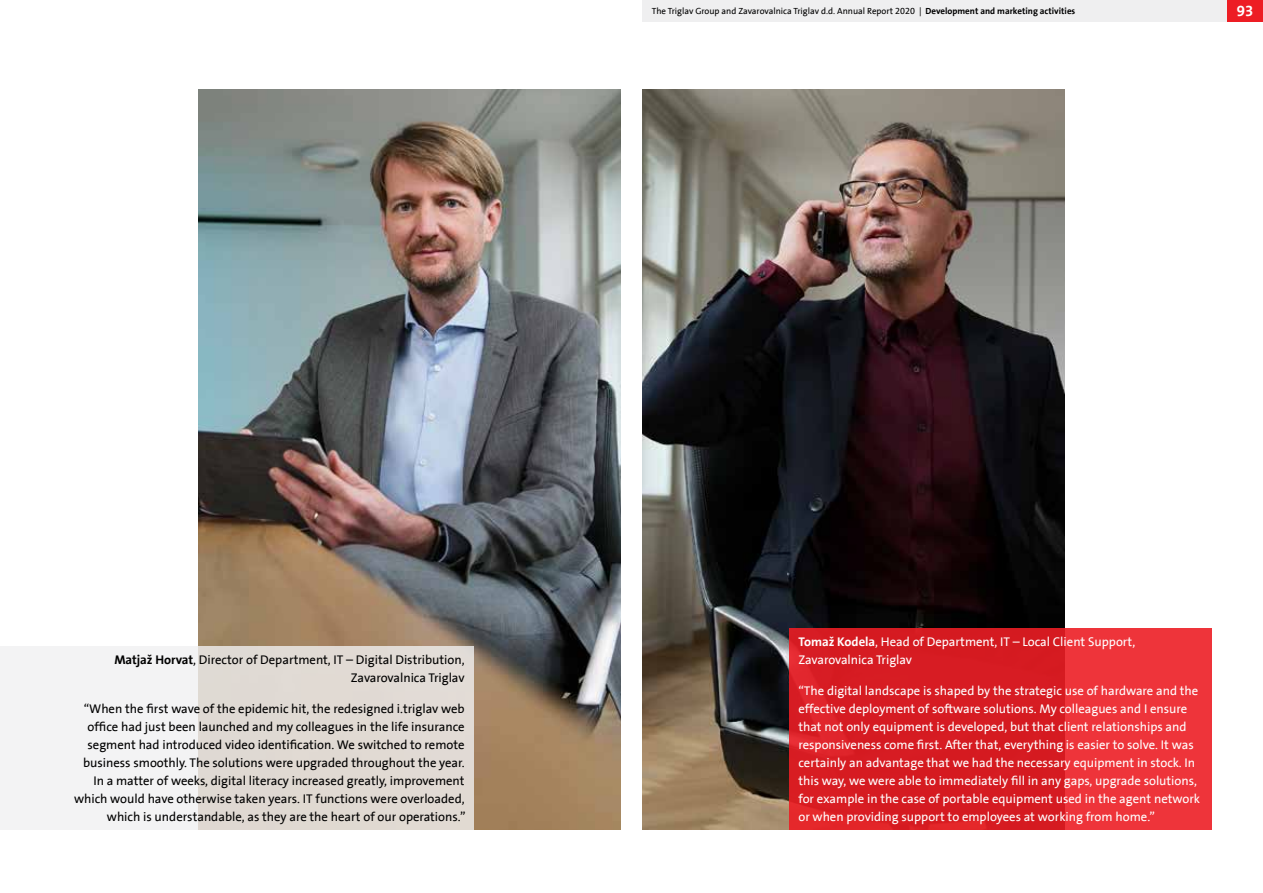
<style>
.page{position:relative;width:1263px;height:893px;background:#fff}
.page>*{position:absolute;margin:0;border:0;box-sizing:border-box;transform-origin:0 0}
.t1{font:700 15px "Triglav The Sans";color:#fff}
.t2{font:12.75px/18px "Triglav The Sans";color:#fff}
.t3{font:12.75px/18px "Triglav The Sans";color:#000;text-align:right}
.t4{font:9px "Triglav The Sans";color:#000}
.s1{font-weight:700}
</style>
<div class="page">
<div style="left:642px;top:0;width:621px;height:21px;background:#efeff0"></div>
<div style="left:1227px;top:0;width:36px;height:21px;background:#ed1d24"></div>
<img style="left:642px;top:89px;width:422px;height:740px">
<img style="left:199px;top:89px;width:422px;height:740px">
<svg style="left:0;top:646px;width:473px;height:183px;fill:#e1dbd5"></svg>
<svg style="left:790px;top:628px;width:422px;height:201px;background:#df242a"></svg>
<p class="t4" style="left:652px;top:6px;width:425px">The Triglav Group and Zavarovalnica Triglav d.d. Annual Report 2020 | <span class="s1">Development and marketing activities</span></p>
<p class="t1" style="left:1237px;top:3px;width:18px">93</p>
<p class="t3" style="left:114px;top:651px;width:352px"><span class="s1">Matjaž Horvat</span>, Director of Department, IT – Digital Distribution,<br>Zavarovalnica Triglav</p>
<p class="t3" style="left:74px;top:700px;width:393px">“When the first wave of the epidemic hit, the redesigned i.triglav web office had just been launched and my colleagues in the life insurance segment had introduced video identification. We switched to remote business smoothly. The solutions were upgraded throughout the year.<br>In a matter of weeks, digital literacy increased greatly, improvement which would have otherwise taken years. IT functions were overloaded, which is understandable, as they are the heart of our operations.”</p>
<p class="t2" style="left:798px;top:633px;width:338px"><span class="s1">Tomaž Kodela</span>, Head of Department, IT – Local Client Support,<br>Zavarovalnica Triglav</p>
<p class="t2" style="left:798px;top:682px;width:403px">“The digital landscape is shaped by the strategic use of hardware and the effective deployment of software solutions. My colleagues and I ensure that not only equipment is developed, but that client relationships and responsiveness come first. After that, everything is easier to solve. It was certainly an advantage that we had the necessary equipment in stock. In this way, we were able to immediately fill in any gaps, upgrade solutions, for example in the case of portable equipment used in the agent network or when providing support to employees at working from home.”</p>
</div>
